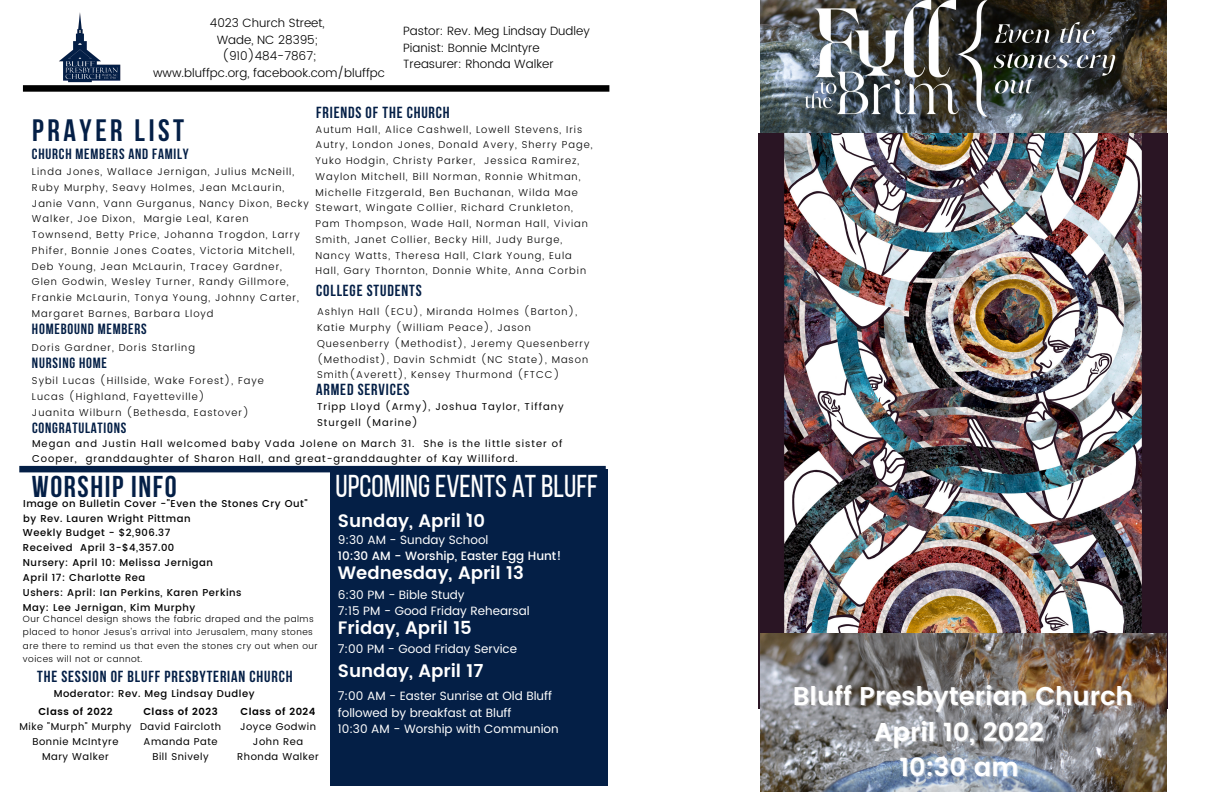
<style>
.page{position:relative;width:1224px;height:792px;background:#fff}
.page>*{position:absolute;margin:0;border:0;box-sizing:border-box;transform-origin:0 0}
.t1{font:31.5px "Bebas Neue";color:#fff}
.t2{font:700 30.9px "Bebas Neue";letter-spacing:.115em;color:#041f46}
.t3{font:700 30px "Bebas Neue";letter-spacing:.055em;color:#041f46}
.t4{font:600 25.7px "Poppins";color:#fff}
.t5{font:600 18px "Poppins";color:#fff}
.t6{font:700 16px "Bebas Neue";letter-spacing:.055em;color:#041f46}
.t7{font:700 14.8px "Bebas Neue";letter-spacing:.055em;color:#041f46}
.t8{font:12px/16.5px "Poppins";color:#fff}
.t9{font:300 12px "Poppins";color:#000}
.t10{font:500 12px "Poppins";color:#fff}
.t11{font:300 10px/15.8px "Poppins";letter-spacing:.1em;color:#000}
.t12{font:500 10px "Poppins";letter-spacing:.055em;color:#000}
.t13{font:10px/15.8px "Poppins";letter-spacing:.1em;color:#000}
.t14{font:10px "Poppins";letter-spacing:.055em;color:#000}
.t15{font:600 10px "Poppins";letter-spacing:.055em;color:#000}
.t16{font:300 9px/13.5px "Poppins";letter-spacing:.055em;color:#000}
</style>
<div class="page">
<div style="left:330px;top:469px;width:278px;height:316px;background:#041f46"></div>
<div style="left:19px;top:466px;width:587px;height:6px;background:#041f46"></div>
<svg style="left:23px;top:85px;width:586px;height:7px;background:#111"></svg>
<img style="left:49px;top:12px;width:81px;height:76px">
<img style="left:760px;top:0;width:407px;height:133px">
<img style="left:758px;top:133px;width:409px;height:575px">
<img style="left:760px;top:634px;width:407px;height:158px">
<p class="t9" style="left:210px;top:16px;width:116px">4023 Church Street,</p>
<p class="t9" style="left:217px;top:32px;width:103px">Wade, NC 28395;</p>
<p class="t9" style="left:222px;top:49px;width:96px">(910)484-7867;</p>
<p class="t9" style="left:153px;top:65px;width:234px">www.bluffpc.org, facebook.com/bluffpc</p>
<p class="t9" style="left:403px;top:24px;width:188px">Pastor: Rev. Meg Lindsay Dudley</p>
<p class="t9" style="left:403px;top:41px;width:138px">Pianist: Bonnie McIntyre</p>
<p class="t9" style="left:403px;top:57px;width:152px">Treasurer: Rhonda Walker</p>
<p class="t6" style="left:316px;top:106px;width:135px">FRIENDS OF THE CHURCH</p>
<p class="t11" style="left:316px;top:121px;width:278px">Autum Hall, Alice Cashwell, Lowell Stevens, Iris Autry, London Jones, Donald Avery, Sherry Page, Yuko Hodgin, Christy Parker, Jessica Ramirez, Waylon Mitchell, Bill Norman, Ronnie Whitman, Michelle Fitzgerald, Ben Buchanan, Wilda Mae Stewart, Wingate Collier, Richard Crunkleton, Pam Thompson, Wade Hall, Norman Hall, Vivian Smith, Janet Collier, Becky Hill, Judy Burge, Nancy Watts, Theresa Hall, Clark Young, Eula Hall, Gary Thornton, Donnie White, Anna Corbin</p>
<p class="t6" style="left:316px;top:284px;width:107px">COLLEGE STUDENTS</p>
<p class="t11" style="left:317px;top:304px;width:274px">Ashlyn Hall (ECU), Miranda Holmes (Barton), Katie Murphy (William Peace), Jason Quesenberry (Methodist), Jeremy Quesenberry (Methodist), Davin Schmidt (NC State), Mason Smith(Averett), Kensey Thurmond (FTCC)</p>
<p class="t6" style="left:316px;top:383px;width:95px">ARMED SERVICES</p>
<p class="t13" style="left:317px;top:399px;width:248px">Tripp Lloyd (Army), Joshua Taylor, Tiffany<br>Sturgell (Marine)</p>
<p class="t2" style="left:32px;top:118px;width:154px">PRAYER LIST</p>
<p class="t7" style="left:32px;top:148px;width:158px">CHURCH MEMBERS AND FAMILY</p>
<p class="t11" style="left:32px;top:164px;width:278px">Linda Jones, Wallace Jernigan, Julius McNeill, Ruby Murphy, Seavy Holmes, Jean McLaurin, Janie Vann, Vann Gurganus, Nancy Dixon, Becky Walker, Joe Dixon, Margie Leal, Karen Townsend, Betty Price, Johanna Trogdon, Larry Phifer, Bonnie Jones Coates, Victoria Mitchell, Deb Young, Jean McLaurin, Tracey Gardner, Glen Godwin, Wesley Turner, Randy Gillmore, Frankie McLaurin, Tonya Young, Johnny Carter, Margaret Barnes, Barbara Lloyd</p>
<p class="t7" style="left:32px;top:323px;width:116px">HOMEBOUND MEMBERS</p>
<p class="t11" style="left:32px;top:339px;width:165px">Doris Gardner, Doris Starling</p>
<p class="t7" style="left:32px;top:357px;width:76px">NURSING HOME</p>
<p class="t11" style="left:32px;top:373px;width:233px">Sybil Lucas (Hillside, Wake Forest), Faye<br>Lucas (Highland, Fayetteville)</p>
<p class="t11" style="left:32px;top:404px;width:218px">Juanita Wilburn (Bethesda, Eastover)</p>
<p class="t7" style="left:32px;top:422px;width:96px">CONGRATULATIONS</p>
<p class="t13" style="left:32px;top:435px;width:532px">Megan and Justin Hall welcomed baby Vada Jolene on March 31. She is the little sister of<br>Cooper, granddaughter of Sharon Hall, and great-granddaughter of Kay Williford.</p>
<p class="t3" style="left:32px;top:474px;width:146px">WORSHIP INFO</p>
<p class="t12" style="left:23px;top:527px;width:149px">Weekly Budget - $2,906.37</p>
<p class="t12" style="left:23px;top:542px;width:153px">Received April 3-$4,357.00</p>
<p class="t12" style="left:23px;top:557px;width:192px">Nursery: April 10: Melissa Jernigan</p>
<p class="t12" style="left:23px;top:572px;width:124px">April 17: Charlotte Rea</p>
<p class="t12" style="left:23px;top:587px;width:220px">Ushers: April: Ian Perkins, Karen Perkins</p>
<p class="t12" style="left:23px;top:602px;width:174px">May: Lee Jernigan, Kim Murphy</p>
<p class="t12" style="left:23px;top:497px;width:286px">Image on Bulletin Cover -"Even the Stones Cry Out"</p>
<p class="t12" style="left:23px;top:512px;width:169px">by Rev. Lauren Wright Pittman</p>
<p class="t16" style="left:23px;top:612px;width:296px">Our Chancel design shows the fabric draped and the palms placed to honor Jesus's arrival into Jerusalem, many stones are there to remind us that even the stones cry out when our voices will not or cannot.</p>
<p class="t6" style="left:37px;top:670px;width:257px">THE SESSION OF BLUFF PRESBYTERIAN CHURCH</p>
<p class="t15" style="left:38px;top:705px;width:76px">Class of 2022</p>
<p class="t14" style="left:19px;top:720px;width:114px">Mike "Murph" Murphy</p>
<p class="t14" style="left:32px;top:735px;width:88px">Bonnie McIntyre</p>
<p class="t14" style="left:42px;top:750px;width:68px">Mary Walker</p>
<p class="t12" style="left:54px;top:687px;width:202px">Moderator: Rev. Meg Lindsay Dudley</p>
<p class="t15" style="left:241px;top:705px;width:77px">Class of 2024</p>
<p class="t14" style="left:240px;top:720px;width:77px">Joyce Godwin</p>
<p class="t13" style="left:253px;top:733px;width:52px">John Rea</p>
<p class="t14" style="left:237px;top:750px;width:83px">Rhonda Walker</p>
<p class="t15" style="left:143px;top:705px;width:76px">Class of 2023</p>
<p class="t14" style="left:140px;top:720px;width:82px">David Faircloth</p>
<p class="t14" style="left:144px;top:735px;width:75px">Amanda Pate</p>
<p class="t14" style="left:152px;top:750px;width:58px">Bill Snively</p>
<p class="t1" style="left:336px;top:474px;width:264px">UPCOMING EVENTS AT BLUFF</p>
<p class="t5" style="left:338px;top:510px;width:149px">Sunday, April `10</p>
<p class="t8" style="left:338px;top:532px;width:152px">9:30 AM - Sunday School</p>
<p class="t10" style="left:338px;top:549px;width:225px">10:30 AM - Worship, Easter Egg Hunt!</p>
<p class="t5" style="left:338px;top:562px;width:188px">Wednesday, April 13</p>
<p class="t8" style="left:338px;top:586px;width:128px">6:30 PM - Bible Study</p>
<p class="t8" style="left:338px;top:603px;width:193px">7:15 PM - Good Friday Rehearsal</p>
<p class="t5" style="left:338px;top:617px;width:135px">Friday, April 15</p>
<p class="t8" style="left:338px;top:641px;width:181px">7:00 PM - Good Friday Service</p>
<p class="t5" style="left:338px;top:660px;width:147px">Sunday, April 17</p>
<p class="t8" style="left:338px;top:688px;width:216px">7:00 AM - Easter Sunrise at Old Bluff followed by breakfast at Bluff</p>
<p class="t8" style="left:338px;top:721px;width:222px">10:30 AM - Worship with Communion</p>
<p class="t4" style="left:793px;top:681px;width:341px">Bluff Presbyterian Church</p>
<p class="t4" style="left:874px;top:717px;width:171px">April 10, 2022</p>
<p class="t4" style="left:899px;top:752px;width:121px">10:30 am</p>
</div>
